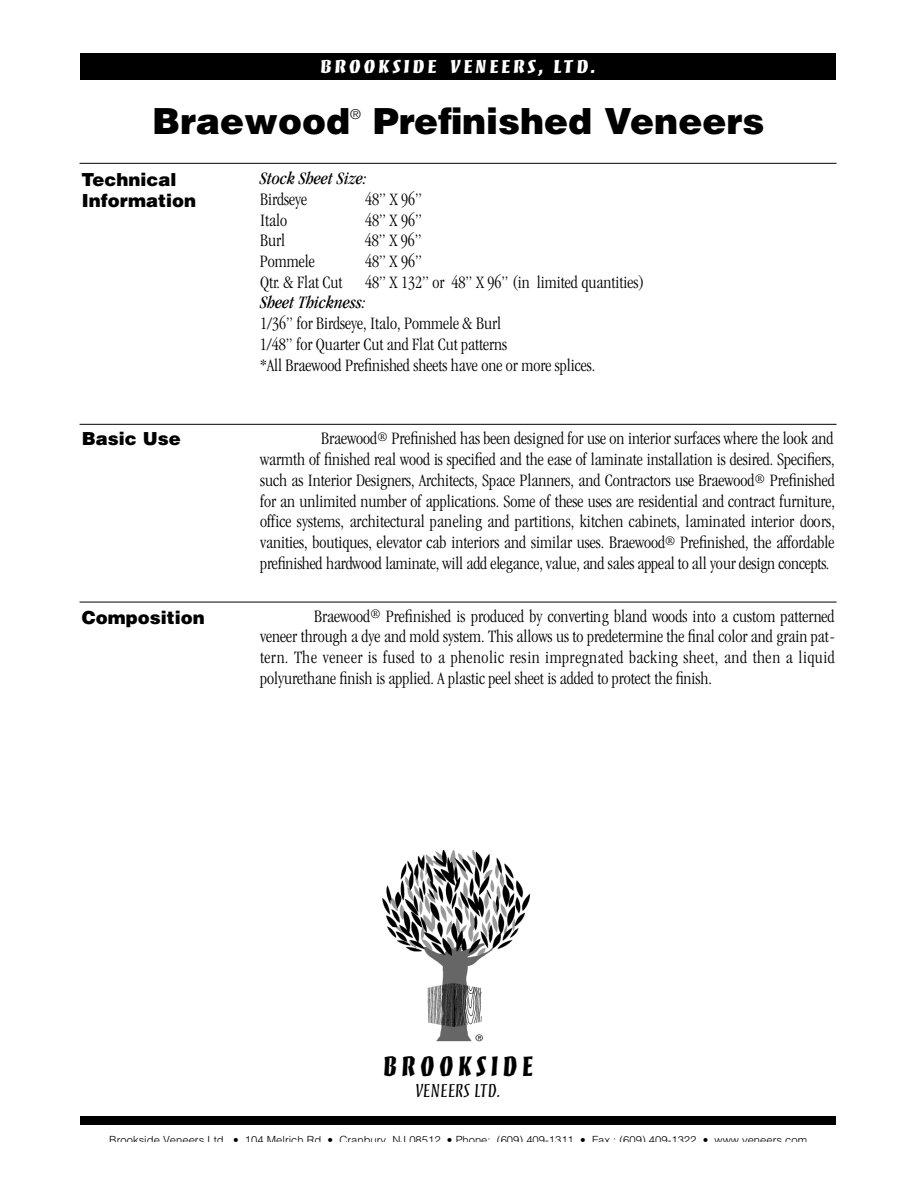
<style>
.page{position:relative;width:918px;height:1188px;background:#fff}
.page>*{position:absolute;margin:0;border:0;box-sizing:border-box;transform-origin:0 0}
.t1{font:900 36px "Helvetica";color:#000}
.t2{font:900 36px "Mezz";color:#000;scale:.8 1}
.t3{font:900 24px "Mezz";letter-spacing:.125em;color:#fff}
.t4{font:24px "Mezz";letter-spacing:.03em;color:#000}
.t5{font:300 condensed 18px/20.7px "Garamond";color:#000;text-align:justify}
.t6{font:900 18px/20.7px "Helvetica";color:#000}
.t7{font:italic condensed 18px "Garamond";color:#000}
.t8{font:300 13.5px "Helvetica";color:#000}
.t9{font:300 11.25px "Helvetica";color:#000}
</style>
<div class="page">
<div style="left:80px;top:53px;width:756px;height:27px;background:#000"></div>
<div style="left:80px;top:1116px;width:756px;height:9px;background:#000"></div>
<hr style="left:80px;top:163px;width:756px;height:1px;background:#000">
<hr style="left:80px;top:424px;width:756px;height:1px;background:#000">
<hr style="left:80px;top:602px;width:756px;height:1px;background:#000">
<img style="left:383px;top:850px;width:147px;height:192px">
<h2 class="t3" style="left:320px;top:51px;width:277px">B R O O K S I D E VENEERS, LT D.</h2>
<h1 class="t1" style="left:152px;top:108px;width:200px">Braewood</h1>
<p class="t8" style="left:350px;top:110px;width:12px">®</p>
<h1 class="t1" style="left:373px;top:108px;width:393px">Prefinished Veneers</h1>
<p class="t7" style="left:260px;top:171px;width:108px">Stock Sheet Size:</p>
<p class="t5" style="left:260px;top:190px;width:48px">Birdseye</p>
<p class="t5" style="left:365px;top:190px;width:58px">48” X 96”</p>
<p class="t5" style="left:260px;top:211px;width:28px">Italo</p>
<p class="t5" style="left:365px;top:211px;width:58px">48” X 96”</p>
<p class="t5" style="left:260px;top:232px;width:26px">Burl</p>
<p class="t5" style="left:365px;top:232px;width:58px">48” X 96”</p>
<p class="t5" style="left:260px;top:252px;width:56px">Pommele</p>
<p class="t5" style="left:365px;top:252px;width:58px">48” X 96”</p>
<p class="t5" style="left:260px;top:273px;width:84px">Qtr. &amp; Flat Cut</p>
<p class="t5" style="left:365px;top:273px;width:281px">48” X 132” or 48” X 96” (in limited quantities)</p>
<p class="t7" style="left:260px;top:296px;width:107px">Sheet Thickness:</p>
<p class="t5" style="left:260px;top:315px;width:337px;text-align:left">1/36” for Birdseye, Italo, Pommele &amp; Burl<br>1/48” for Quarter Cut and Flat Cut patterns<br>*All Braewood Prefinished sheets have one or more splices.</p>
<p class="t6" style="left:81px;top:171px;width:116px">Technical<br>Information</p>
<p class="t6" style="left:82px;top:430px;width:100px">Basic Use</p>
<p class="t6" style="left:82px;top:608px;width:125px">Composition</p>
<p class="t5" style="left:260px;top:430px;width:576px;text-indent:61px">Braewood<sup>®</sup> Prefinished has been designed for use on interior surfaces where the look and warmth of finished real wood is specified and the ease of laminate installation is desired. Specifiers, such as Interior Designers, Architects, Space Planners, and Contractors use Braewood<sup>®</sup> Prefinished for an unlimited number of applications. Some of these uses are residential and contract furniture, office systems, architectural paneling and partitions, kitchen cabinets, laminated interior doors, vanities, boutiques, elevator cab interiors and similar uses. Braewood<sup>®</sup> Prefinished, the affordable p r e finished hardwood laminate, will add elegance, value, and sales appeal to all your design concepts.</p>
<p class="t5" style="left:260px;top:607px;width:576px;text-indent:54px">B r a e w o o d<sup>®</sup> P r e finished is produced by converting bland woods into a custom patterned veneer through a dye and mold system. This allows us to predetermine the final color and grain pat&shy;tern. The veneer is fused to a phenolic resin impregnated backing sheet, and then a liquid polyurethane finish is applied. A plastic peel sheet is added to protect the finish.</p>
<h1 class="t2" style="left:384px;top:1043px;width:188px">B R O O K S I D E</h1>
<h2 class="t4" style="left:416px;top:1075px;width:86px">VENEERS LT D.</h2>
<p class="t9" style="left:109px;top:1136px;width:699px">Brookside Veneers Ltd. • 104 Melrich Rd. • Cranbury, NJ 08512 • Phone: (609) 409-1311 • Fax : (609) 409-1322 • www.veneers.com</p>
</div>
